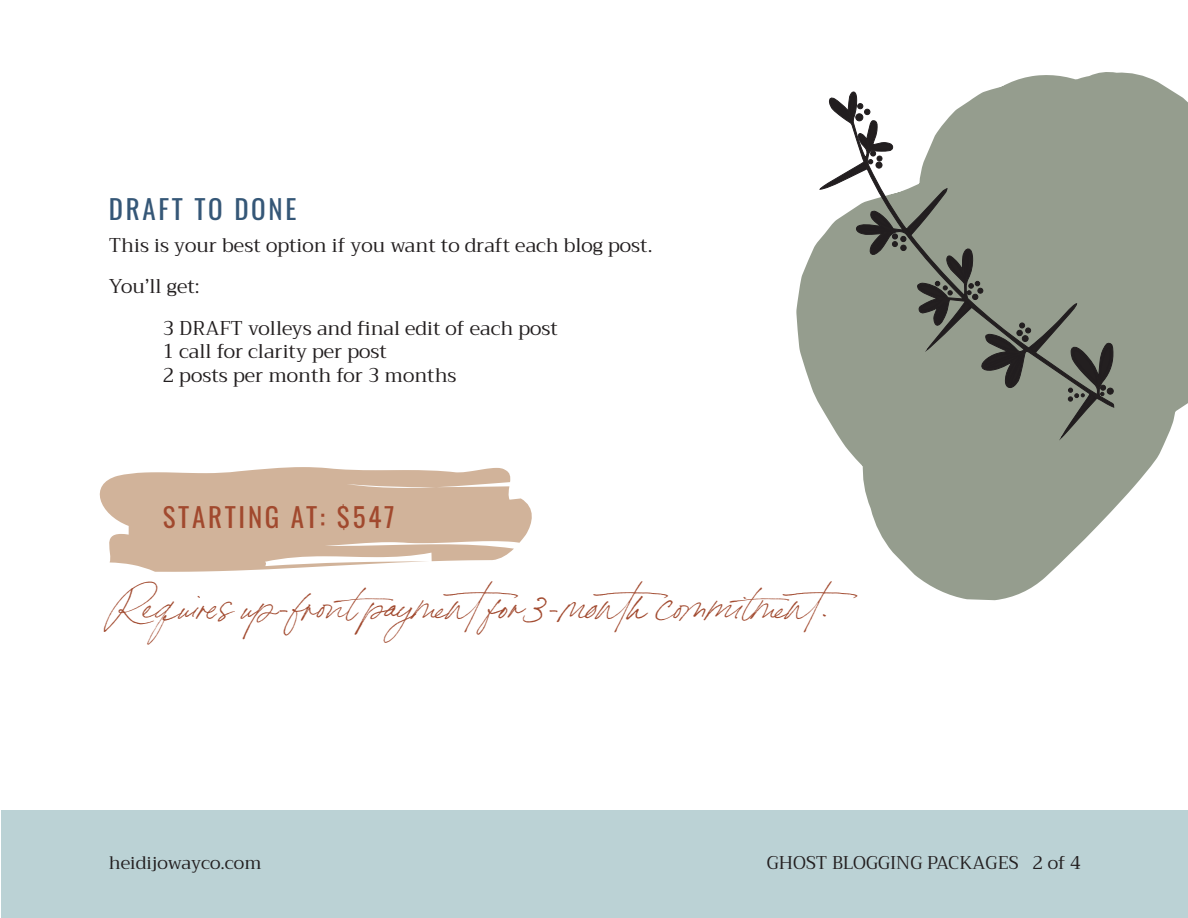
<style>
.page{position:relative;width:1188px;height:918px;background:#fff}
.page>*{position:absolute;margin:0;border:0;box-sizing:border-box;transform-origin:0 0}
.t1{font:42px "Bon Vivant";color:#a1492e}
.t2{font:27px "Oswald";letter-spacing:.1em;color:#a1492e}
.t3{font:27px "Oswald";letter-spacing:.1em;color:#355777}
.t4{font:19.5px/23.4px "Trirong";color:#231f20}
.t5{font:18px "Trirong";color:#231f20}
</style>
<div class="page">
<svg style="left:796px;top:72px;width:392px;height:528px;fill:#959d8e"></svg>
<div style="left:1px;top:810px;width:1187px;height:108px;background:#bbd2d5"></div>
<svg style="left:819px;top:80px;width:295px;height:359px"></svg>
<svg style="left:824px;top:94px;width:289px;height:340px;background:#949a8f"></svg>
<svg style="left:99px;top:467px;width:433px;height:105px;fill:#d1b39a"></svg>
<h2 class="t3" style="left:109px;top:185px;width:189px">DRAFT TO DONE</h2>
<p class="t4" style="left:109px;top:234px;width:545px">This is your best option if you want to draft each blog post.</p>
<p class="t4" style="left:109px;top:275px;width:92px">You’ll get:</p>
<p class="t4" style="left:163px;top:317px;width:397px">3 DRAFT volleys and final edit of each post</p>
<p class="t4" style="left:163px;top:340px;width:295px">1 call for clarity per post<br>2 posts per month for 3 months</p>
<h2 class="t2" style="left:163px;top:493px;width:233px">STARTING AT: $547</h2>
<h1 class="t1" style="left:109px;top:577px;width:754px">Requires up-frontpaymentfor 3-month commitment.</h1>
<p class="t5" style="left:109px;top:848px;width:154px">heidijowayco.com</p>
<p class="t5" style="left:767px;top:848px;width:315px">GHOST BLOGGING PACKAGES 2 of 4</p>
</div>
